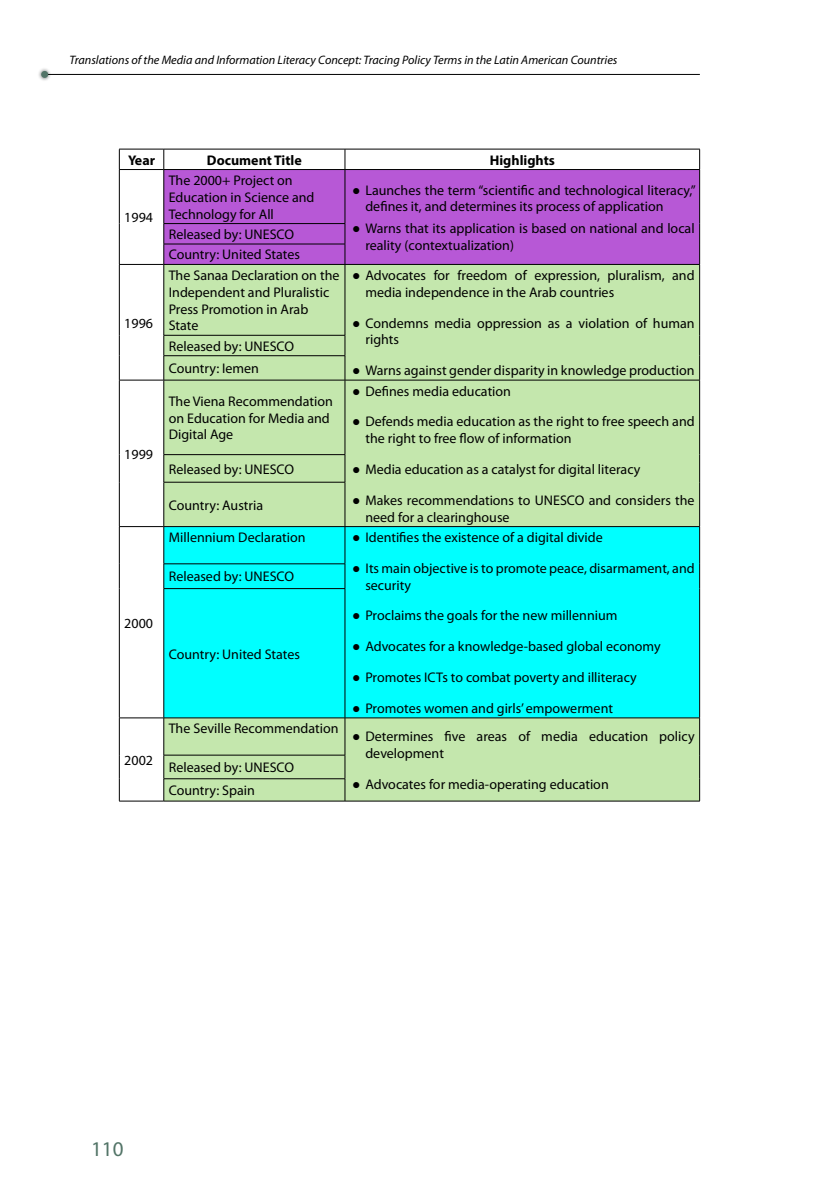
<style>
.page{position:relative;width:819px;height:1201px;background:#fff}
.page>*{position:absolute;margin:0;border:0;box-sizing:border-box;transform-origin:0 0}
.t1{font:21px "Myriad Pro";color:#527467}
.t2{font:14px/16.8px "Myriad Pro";color:#000}
.t3{font:700 14px "Myriad Pro";color:#000}
.t4{font:italic 12.25px "Myriad Pro";color:#000}
.s1{font-family:"Courier New"}
</style>
<div class="page">
<hr style="left:45px;top:74px;width:654px;height:1px;background:#000">
<div style="left:37px;top:67px;width:15px;height:14px;background:#000;opacity:.65"></div>
<div style="left:41px;top:71px;width:7px;height:7px;background:#527467;border-radius:50%"></div>
<div style="left:164px;top:170px;width:535px;height:94px;background:#b758d6"></div>
<div style="left:164px;top:265px;width:535px;height:535px;background:#c4e7ad"></div>
<div style="left:164px;top:527px;width:535px;height:190px;background:#0ff"></div>
<hr style="left:119px;top:149px;width:45px;height:1px;background:#000">
<svg style="left:119px;top:149px;width:1px;height:20px"></svg>
<hr style="left:164px;top:149px;width:181px;height:1px;background:#000">
<svg style="left:163px;top:149px;width:1px;height:20px"></svg>
<hr style="left:345px;top:149px;width:354px;height:1px;background:#000">
<svg style="left:344px;top:149px;width:1px;height:20px"></svg>
<svg style="left:699px;top:149px;width:1px;height:20px"></svg>
<hr style="left:119px;top:169px;width:45px;height:1px;background:#000">
<hr style="left:164px;top:169px;width:181px;height:1px;background:#000">
<hr style="left:345px;top:169px;width:354px;height:1px;background:#000">
<hr style="left:119px;top:170px;width:1px;height:53px;background:#000">
<svg style="left:119px;top:223px;width:1px;height:41px"></svg>
<hr style="left:163px;top:170px;width:1px;height:53px;background:#000">
<hr style="left:344px;top:170px;width:1px;height:53px;background:#000">
<hr style="left:699px;top:170px;width:1px;height:53px;background:#000">
<svg style="left:699px;top:223px;width:1px;height:41px"></svg>
<hr style="left:163px;top:223px;width:182px;height:1px;background:#000">
<hr style="left:163px;top:244px;width:182px;height:1px;background:#000">
<svg style="left:163px;top:224px;width:1px;height:40px"></svg>
<svg style="left:344px;top:224px;width:1px;height:40px"></svg>
<hr style="left:119px;top:264px;width:45px;height:1px;background:#000">
<hr style="left:119px;top:265px;width:1px;height:70px;background:#000">
<svg style="left:119px;top:335px;width:1px;height:45px"></svg>
<hr style="left:164px;top:264px;width:181px;height:1px;background:#000">
<hr style="left:163px;top:265px;width:1px;height:70px;background:#000">
<hr style="left:345px;top:264px;width:354px;height:1px;background:#000">
<hr style="left:344px;top:265px;width:1px;height:70px;background:#000">
<hr style="left:699px;top:265px;width:1px;height:70px;background:#000">
<svg style="left:699px;top:335px;width:1px;height:45px"></svg>
<hr style="left:163px;top:335px;width:182px;height:1px;background:#000">
<hr style="left:163px;top:355px;width:182px;height:1px;background:#000">
<svg style="left:163px;top:335px;width:1px;height:45px"></svg>
<svg style="left:344px;top:335px;width:1px;height:45px"></svg>
<hr style="left:119px;top:380px;width:45px;height:1px;background:#000">
<hr style="left:119px;top:380px;width:1px;height:74px;background:#000">
<svg style="left:119px;top:454px;width:1px;height:28px"></svg>
<hr style="left:119px;top:482px;width:1px;height:44px;background:#000">
<hr style="left:164px;top:380px;width:181px;height:1px;background:#000">
<hr style="left:163px;top:380px;width:1px;height:74px;background:#000">
<hr style="left:345px;top:380px;width:354px;height:1px;background:#000">
<hr style="left:344px;top:380px;width:1px;height:74px;background:#000">
<hr style="left:699px;top:380px;width:1px;height:74px;background:#000">
<svg style="left:699px;top:454px;width:1px;height:28px"></svg>
<hr style="left:699px;top:482px;width:1px;height:44px;background:#000">
<hr style="left:163px;top:454px;width:182px;height:1px;background:#000">
<svg style="left:163px;top:455px;width:1px;height:27px"></svg>
<svg style="left:344px;top:455px;width:1px;height:27px"></svg>
<hr style="left:163px;top:482px;width:182px;height:1px;background:#000">
<hr style="left:163px;top:482px;width:1px;height:44px;background:#000">
<hr style="left:344px;top:482px;width:1px;height:44px;background:#000">
<hr style="left:119px;top:526px;width:45px;height:1px;background:#000">
<hr style="left:119px;top:527px;width:1px;height:37px;background:#000">
<svg style="left:119px;top:564px;width:1px;height:24px"></svg>
<hr style="left:119px;top:588px;width:1px;height:129px;background:#000">
<hr style="left:164px;top:526px;width:181px;height:1px;background:#000">
<hr style="left:163px;top:527px;width:1px;height:36px;background:#000">
<hr style="left:345px;top:526px;width:354px;height:1px;background:#000">
<hr style="left:344px;top:527px;width:1px;height:36px;background:#000">
<hr style="left:699px;top:527px;width:1px;height:37px;background:#000">
<svg style="left:699px;top:564px;width:1px;height:24px"></svg>
<hr style="left:699px;top:588px;width:1px;height:129px;background:#000">
<hr style="left:163px;top:563px;width:182px;height:1px;background:#000">
<svg style="left:163px;top:564px;width:1px;height:24px"></svg>
<svg style="left:344px;top:564px;width:1px;height:24px"></svg>
<hr style="left:163px;top:588px;width:182px;height:1px;background:#000">
<hr style="left:163px;top:589px;width:1px;height:128px;background:#000">
<hr style="left:344px;top:589px;width:1px;height:128px;background:#000">
<hr style="left:119px;top:717px;width:45px;height:1px;background:#000">
<hr style="left:119px;top:718px;width:1px;height:37px;background:#000">
<svg style="left:119px;top:755px;width:1px;height:45px"></svg>
<hr style="left:164px;top:717px;width:181px;height:1px;background:#000">
<hr style="left:163px;top:718px;width:1px;height:37px;background:#000">
<hr style="left:345px;top:717px;width:354px;height:1px;background:#000">
<hr style="left:344px;top:718px;width:1px;height:37px;background:#000">
<hr style="left:699px;top:718px;width:1px;height:37px;background:#000">
<svg style="left:699px;top:755px;width:1px;height:46px"></svg>
<hr style="left:163px;top:755px;width:182px;height:1px;background:#000">
<hr style="left:163px;top:778px;width:182px;height:1px;background:#000">
<svg style="left:163px;top:755px;width:1px;height:45px"></svg>
<svg style="left:344px;top:755px;width:1px;height:45px"></svg>
<hr style="left:119px;top:800px;width:45px;height:1px;background:#000">
<hr style="left:164px;top:800px;width:181px;height:1px;background:#000">
<hr style="left:345px;top:800px;width:354px;height:1px;background:#000">
<p class="t4" style="left:69px;top:53px;width:549px">Translations of the Media and Information Literacy Concept: Tracing Policy Terms in the Latin American Countries</p>
<p class="t3" style="left:128px;top:151px;width:29px">Year</p>
<p class="t3" style="left:207px;top:151px;width:96px">Document Title</p>
<p class="t3" style="left:489px;top:151px;width:67px">Highlights</p>
<p class="t2" style="left:124px;top:209px;width:30px">1994</p>
<p class="t2" style="left:124px;top:314px;width:30px">1996</p>
<p class="t2" style="left:124px;top:445px;width:30px">1999</p>
<p class="t2" style="left:124px;top:614px;width:30px">2000</p>
<p class="t2" style="left:124px;top:751px;width:30px">2002</p>
<p class="t2" style="left:169px;top:172px;width:147px">The 2000+ Project on<br>Education in Science and<br>Technology for All</p>
<p class="t2" style="left:365px;top:181px;width:332px;text-indent:-13px"><span class="s1">●</span> Launches the term “scientific and technological literacy,” defines it, and determines its process of application</p>
<p class="t2" style="left:365px;top:220px;width:331px;text-indent:-13px"><span class="s1">●</span> Warns that its application is based on national and local reality (contextualization)</p>
<p class="t2" style="left:169px;top:224px;width:133px;line-height:20.5px">Released by: UNESCO<br>Country: United States</p>
<p class="t2" style="left:169px;top:266px;width:172px">The Sanaa Declaration on the<br>Independent and Pluralistic<br>Press Promotion in Arab<br>State</p>
<p class="t2" style="left:365px;top:266px;width:331px;text-indent:-13px"><span class="s1">●</span> Advocates for freedom of expression, pluralism, and media independence in the Arab countries</p>
<p class="t2" style="left:365px;top:314px;width:331px;text-indent:-13px"><span class="s1">●</span> Condemns media oppression as a violation of human rights</p>
<p class="t2" style="left:352px;top:362px;width:344px"><span class="s1">●</span> Warns against gender disparity in knowledge production</p>
<p class="t2" style="left:169px;top:334px;width:127px;line-height:22.4px">Released by: UNESCO<br>Country: Iemen</p>
<p class="t2" style="left:169px;top:392px;width:166px">The Viena Recommendation on Education for Media and<br>Digital Age</p>
<p class="t2" style="left:169px;top:460px;width:127px">Released by: UNESCO</p>
<p class="t2" style="left:169px;top:496px;width:96px">Country: Austria</p>
<p class="t2" style="left:352px;top:382px;width:160px"><span class="s1">●</span> Defines media education</p>
<p class="t2" style="left:365px;top:413px;width:331px;text-indent:-13px"><span class="s1">●</span> Defends media education as the right to free speech and the right to free flow of information</p>
<p class="t2" style="left:352px;top:460px;width:290px"><span class="s1">●</span> Media education as a catalyst for digital literacy</p>
<p class="t2" style="left:365px;top:491px;width:331px;text-indent:-13px"><span class="s1">●</span> Makes recommendations to UNESCO and considers the need for a clearinghouse</p>
<p class="t2" style="left:169px;top:529px;width:138px">Millennium Declaration</p>
<p class="t2" style="left:352px;top:529px;width:252px"><span class="s1">●</span> Identifies the existence of a digital divide</p>
<p class="t2" style="left:365px;top:559px;width:331px;text-indent:-13px"><span class="s1">●</span> Its main objective is to promote peace, disarmament, and security</p>
<p class="t2" style="left:352px;top:607px;width:267px"><span class="s1">●</span> Proclaims the goals for the new millennium</p>
<p class="t2" style="left:352px;top:638px;width:310px"><span class="s1">●</span> Advocates for a knowledge-based global economy</p>
<p class="t2" style="left:352px;top:669px;width:286px"><span class="s1">●</span> Promotes ICTs to combat poverty and illiteracy</p>
<p class="t2" style="left:352px;top:699px;width:262px"><span class="s1">●</span> Promotes women and girls’ empowerment</p>
<p class="t2" style="left:169px;top:568px;width:127px">Released by: UNESCO</p>
<p class="t2" style="left:169px;top:645px;width:133px">Country: United States</p>
<p class="t2" style="left:169px;top:720px;width:171px">The Seville Recommendation</p>
<p class="t2" style="left:169px;top:755px;width:127px;line-height:22.9px">Released by: UNESCO<br>Country: Spain</p>
<p class="t2" style="left:365px;top:727px;width:331px;text-indent:-13px"><span class="s1">●</span> Determines five areas of media education policy development</p>
<p class="t2" style="left:352px;top:775px;width:258px"><span class="s1">●</span> Advocates for media-operating education</p>
<h1 class="t1" style="left:91px;top:1136px;width:34px">110</h1>
</div>
